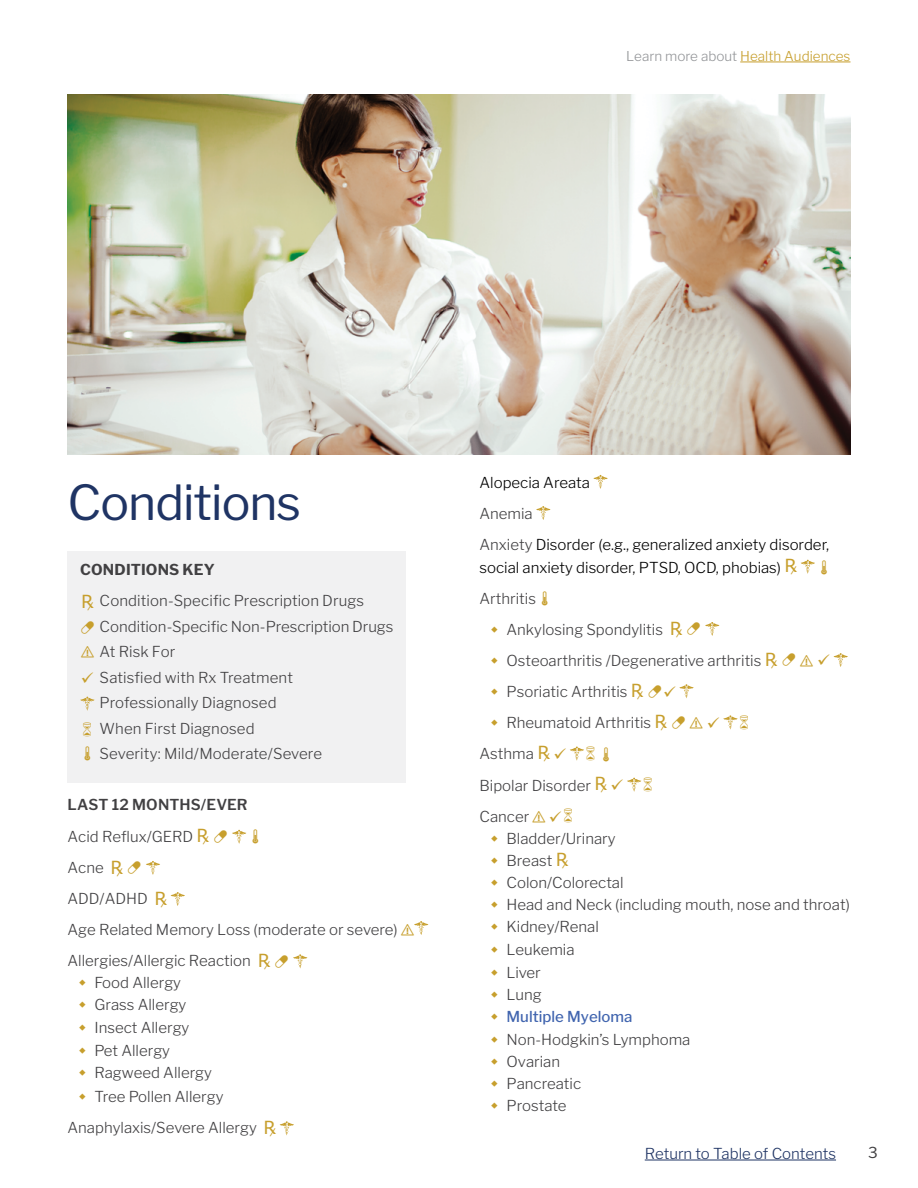
<style>
.page{position:relative;width:918px;height:1188px;background:#fff}
.page>*{position:absolute;margin:0;border:0;box-sizing:border-box;transform-origin:0 0}
.t1{font:48px "Libre Franklin";letter-spacing:-.02em;color:#1f3464}
.t2{font:18px "MS Reference Sans Serif";color:#c79f2d}
.t3{font:300 15px/22.2px "Libre Franklin";color:#414042}
.t4{font:300 15px/31.2px "Libre Franklin";color:#000101}
.t5{font:300 15px "Libre Franklin";color:#1f3464}
.t6{font:500 15px "Libre Franklin";color:#4165af}
.t7{font:700 15px "Libre Franklin";letter-spacing:.01em;color:#414042}
.t8{font:15px "Libre Franklin";color:#414042}
.t9{font:300 13.5px "Libre Franklin";color:#c79f2d}
.s1{color:#939598}
.s2{color:#c79f2d}
.s3{font-weight:600}
.s4{font-family:"MS Reference Sans Serif";font-weight:400;font-size:18px;color:#c79f2d}
.s5{color:#414042}
</style>
<div class="page">
<hr style="left:740px;top:62px;width:110px;height:1px;background:#c79f2d">
<hr style="left:645px;top:1160px;width:191px;height:1px;background:#1f3464">
<div style="left:68px;top:551px;width:338px;height:231px;background:#f1f1f2"></div>
<img style="left:68px;top:94px;width:782px;height:361px">
<svg style="left:593px;top:475px;width:15px;height:14px"></svg>
<svg style="left:536px;top:506px;width:15px;height:14px"></svg>
<svg style="left:801px;top:560px;width:14px;height:14px"></svg>
<svg style="left:679px;top:684px;width:15px;height:14px"></svg>
<svg style="left:171px;top:892px;width:14px;height:14px"></svg>
<svg style="left:414px;top:921px;width:14px;height:14px"></svg>
<svg style="left:280px;top:1121px;width:14px;height:14px"></svg>
<svg style="left:80px;top:697px;width:15px;height:14px"></svg>
<svg style="left:705px;top:622px;width:15px;height:14px"></svg>
<svg style="left:570px;top:747px;width:14px;height:14px"></svg>
<svg style="left:627px;top:778px;width:15px;height:14px"></svg>
<svg style="left:232px;top:830px;width:14px;height:14px"></svg>
<svg style="left:146px;top:861px;width:14px;height:14px"></svg>
<svg style="left:293px;top:954px;width:14px;height:14px"></svg>
<svg style="left:833px;top:653px;width:15px;height:14px"></svg>
<svg style="left:723px;top:715px;width:15px;height:14px"></svg>
<p class="t9" style="left:626px;top:48px;width:226px"><span class="s1">Learn more about</span> Health Audiences</p>
<h1 class="t1" style="left:68px;top:473px;width:235px">Conditions</h1>
<p class="t7" style="left:80px;top:561px;width:136px">CONDITIONS KEY</p>
<p class="t3" style="left:100px;top:590px;width:266px">Condition-Specific Prescription Drugs</p>
<p class="t3" style="left:100px;top:615px;width:295px">Condition-Specific Non-Prescription Drugs</p>
<p class="t3" style="left:81px;top:641px;width:96px"><span class="s2">⚠</span> At Risk For</p>
<p class="t3" style="left:100px;top:666px;width:195px">Satisfied with Rx Treatment</p>
<p class="t3" style="left:100px;top:692px;width:179px">Professionally Diagnosed</p>
<p class="t3" style="left:100px;top:717px;width:157px">When First Diagnosed</p>
<p class="t3" style="left:100px;top:743px;width:224px">Severity: Mild/Moderate/Severe</p>
<p class="t2" style="left:81px;top:590px;width:14px">℞</p>
<p class="t3" style="left:67px;top:789px;width:348px;line-height:31.2px"><span class="s3">LAST 12 MONTHS/EVER<br></span>Acid Reflux/GERD <span class="s4">℞<br></span>Acne <span class="s4">℞<br></span>ADD/ADHD <span class="s4">℞<br></span>Age Related Memory Loss (moderate or severe) <span class="s2">⚠<br></span>Allergies/Allergic Reaction <span class="s4">℞</span></p>
<p class="t3" style="left:94px;top:972px;width:96px">Food Allergy<br>Grass Allergy<br>Insect Allergy</p>
<p class="t3" style="left:94px;top:1040px;width:119px">Pet Allergy<br>Ragweed Allergy</p>
<p class="t3" style="left:67px;top:1081px;width:210px;line-height:31.2px;text-indent:27px">Tree Pollen Allergy<br>Anaphylaxis/Severe Allergy <span class="s4">℞</span></p>
<p class="t4" style="left:480px;top:467px;width:112px">Alopecia Areata</p>
<p class="t4" style="left:480px;top:498px;width:351px"><span class="s5">Anemia<br>Anxiety</span> Disorder (e.g., generalized anxiety disorder,</p>
<p class="t4" style="left:480px;top:552px;width:319px">social anxiety disorder, PTSD, OCD, phobias) <span class="s4">℞</span></p>
<p class="t3" style="left:480px;top:587px;width:58px">Arthritis</p>
<p class="t3" style="left:507px;top:618px;width:177px">Ankylosing Spondylitis <span class="s4">℞</span></p>
<p class="t3" style="left:507px;top:649px;width:272px">Osteoarthritis /Degenerative arthritis <span class="s4">℞</span></p>
<p class="t3" style="left:507px;top:676px;width:171px;line-height:31.2px">Psoriatic Arthritis <span class="s4">℞</span> <span class="s2">✓<br></span>Rheumatoid Arthritis <span class="s4">℞</span></p>
<p class="t3" style="left:480px;top:738px;width:146px;line-height:31.2px">Asthma <span class="s4">℞</span> <span class="s2">✓<br></span>Bipolar Disorder <span class="s4">℞</span> <span class="s2">✓<br></span>Cancer <span class="s2">⚠</span> <span class="s2">✓</span></p>
<p class="t3" style="left:507px;top:827px;width:345px">Bladder/Urinary<br>Breast <span class="s4">℞<br></span>Colon/Colorectal<br>Head and Neck (including mouth, nose and throat)<br>Kidney/Renal<br>Leukemia</p>
<p class="t3" style="left:507px;top:962px;width:37px">Liver<br>Lung</p>
<p class="t6" style="left:507px;top:1008px;width:127px">Multiple Myeloma</p>
<p class="t3" style="left:507px;top:1028px;width:185px">Non-Hodgkin’s Lymphoma<br>Ovarian<br>Pancreatic<br>Prostate</p>
<p class="t5" style="left:645px;top:1144px;width:193px">Return to Table of Contents</p>
<p class="t8" style="left:868px;top:1143px;width:11px">3</p>
</div>
